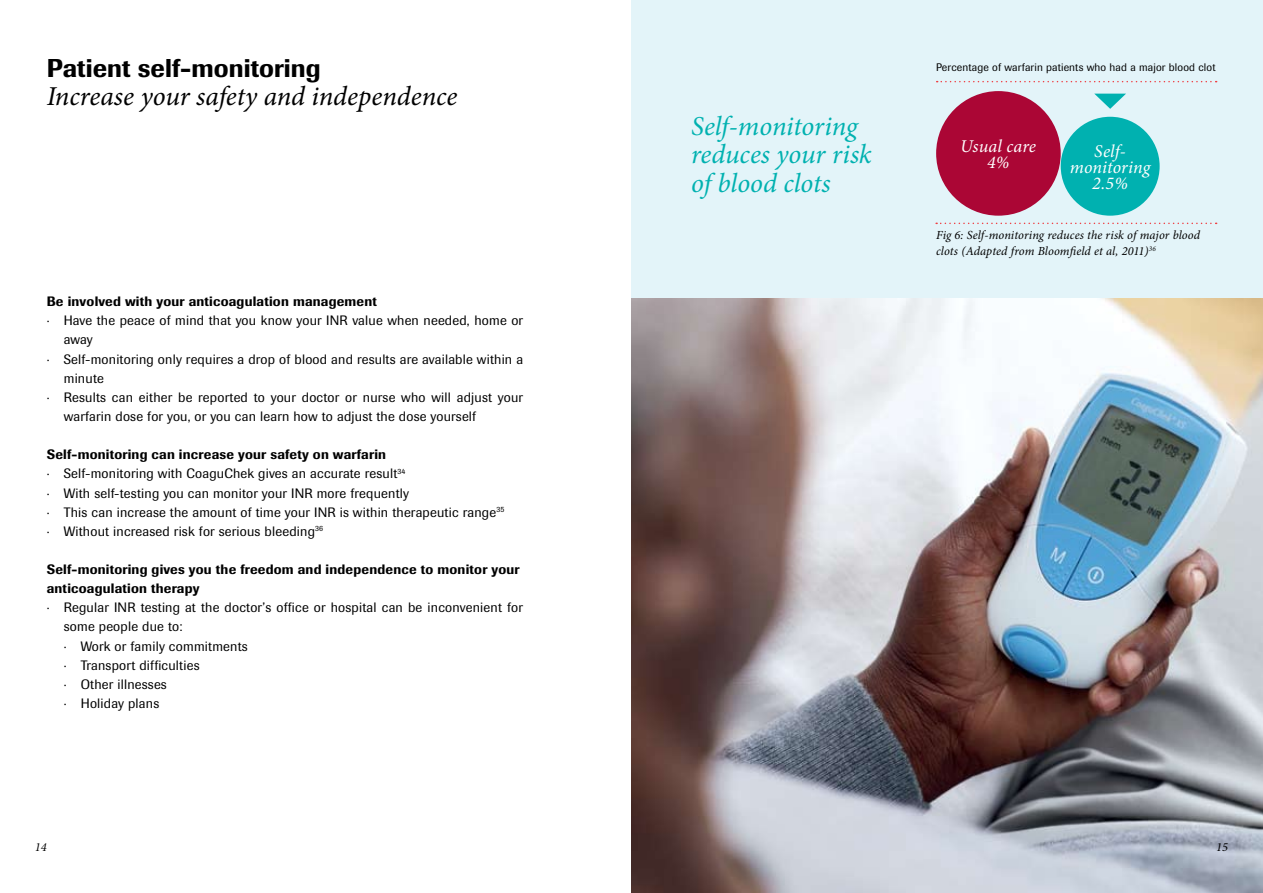
<style>
.page{position:relative;width:1263px;height:893px;background:#fff}
.page>*{position:absolute;margin:0;border:0;box-sizing:border-box;transform-origin:0 0}
.t1{font:italic 27.3px/28.5px "Minion Pro";letter-spacing:-.005em;color:#00b1b0}
.t2{font:italic 27.3px "Minion Pro";letter-spacing:-.005em;color:#000}
.t3{font:500 25.5px "Imago";letter-spacing:.005em;color:#000}
.t4{font:italic 18px/15.9px "Minion Pro";letter-spacing:.005em;color:#fff;text-align:center}
.t5{font:13.5px/19.2px "Imago";letter-spacing:.015em;color:#000}
.t6{font:500 13.5px/19.2px "Imago";letter-spacing:.015em;color:#000}
.t7{font:italic 12.3px/15.9px "Minion Pro";letter-spacing:.005em;color:#000}
.t8{font:10.8px "Imago";letter-spacing:.015em;color:#000}
.s1{font-weight:500}
</style>
<div class="page">
<div style="left:631px;top:0;width:632px;height:306px;background:#e3f4f9"></div>
<img style="left:631px;top:299px;width:632px;height:594px">
<svg style="left:936px;top:223px;width:281px;height:1px"></svg>
<div style="left:936px;top:91px;width:125px;height:125px;background:#ab0635;border-radius:62px"></div>
<div style="left:1061px;top:117px;width:98px;height:99px;background:#00b1b0;border-radius:49px"></div>
<svg style="left:1094px;top:94px;width:32px;height:15px"></svg>
<svg style="left:937px;top:81px;width:280px;height:1px"></svg>
<h2 class="t3" style="left:47px;top:51px;width:275px">Patient self-monitoring</h2>
<h1 class="t2" style="left:47px;top:78px;width:412px">Increase your safety and independence</h1>
<p class="t6" style="left:47px;top:292px;width:332px">Be involved with your anticoagulation management</p>
<p class="t5" style="left:47px;top:311px;width:478px">· Have the peace of mind that you know your INR value when needed, home or</p>
<p class="t5" style="left:64px;top:330px;width:30px">away</p>
<p class="t5" style="left:47px;top:349px;width:478px">· Self-monitoring only requires a drop of blood and results are available within a</p>
<p class="t5" style="left:64px;top:368px;width:42px">minute</p>
<p class="t5" style="left:47px;top:387px;width:478px">· Results can either be reported to your doctor or nurse who will adjust your</p>
<p class="t5" style="left:64px;top:406px;width:414px">warfarin dose for you, or you can learn how to adjust the dose yourself</p>
<p class="t5" style="left:47px;top:445px;width:459px"><span class="s1">Self-monitoring can increase your safety on warfarin<br></span>· Self-monitoring with CoaguChek gives an accurate result<sup>34<br></sup>· With self-testing you can monitor your INR more frequently<br>· This can increase the amount of time your INR is within therapeutic range<sup>35 </sup>· Without increased risk for serious bleeding<sup>36</sup></p>
<p class="t6" style="left:47px;top:560px;width:474px">Self-monitoring gives you the freedom and independence to monitor your anticoagulation therapy</p>
<p class="t5" style="left:64px;top:598px;width:461px;text-indent:-17px">· Regular INR testing at the doctor’s office or hospital can be inconvenient for some people due to:<br>· Work or family commitments<br>· Transport difficulties<br>· Other illnesses<br>· Holiday plans</p>
<h1 class="t1" style="left:691px;top:112px;width:182px">Self-monitoring reduces your risk of blood clots</h1>
<p class="t8" style="left:936px;top:60px;width:281px">Percentage of warfarin patients who had a major blood clot</p>
<h3 class="t4" style="left:960px;top:138px;width:77px">Usual care<br>4%</h3>
<h3 class="t4" style="left:1070px;top:143px;width:82px">Self&shy;monitoring<br>2.5%</h3>
<p class="t7" style="left:936px;top:227px;width:266px">Fig 6: Self-monitoring reduces the risk of major blood clots (Adapted from Bloomfield et al, 2011)<sup>36</sup></p>
<p class="t7" style="left:35px;top:839px;width:13px">14</p>
<p class="t7" style="left:1216px;top:839px;width:13px">15</p>
</div>
